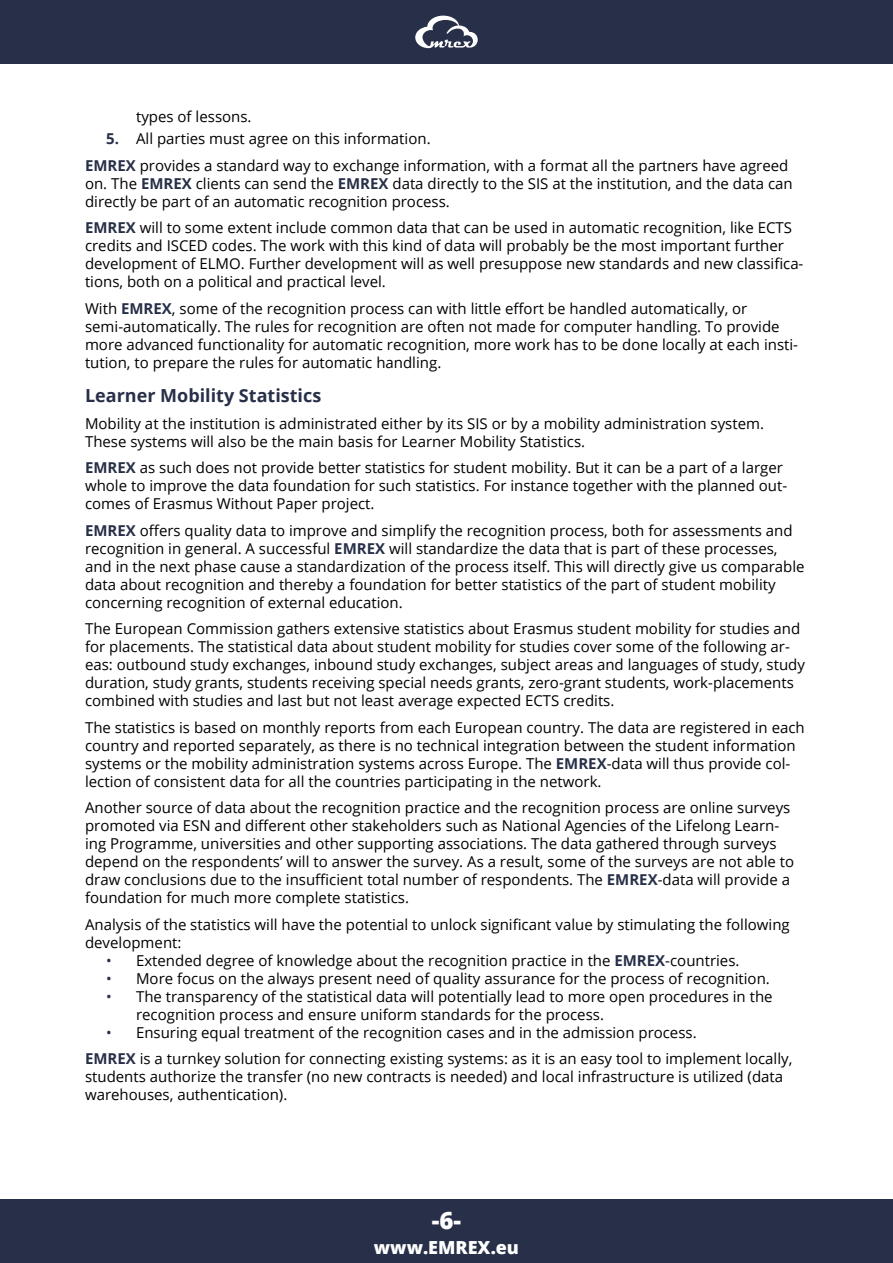
<style>
.page{position:relative;width:893px;height:1263px;background:#fff}
.page>*{position:absolute;margin:0;border:0;box-sizing:border-box;transform-origin:0 0}
.t1{font:800 24px "Open Sans";color:#fff}
.t2{font:700 18px "Open Sans";color:#283049}
.t3{font:800 18px "Open Sans";color:#fff}
.t4{font:15px/18px "Open Sans";color:#000}
.s1{font-weight:700;color:#283049}
.s2{color:#283049}
</style>
<div class="page">
<div style="left:0;top:1199px;width:893px;height:64px;background:#283049"></div>
<div style="left:0;top:0;width:893px;height:64px;background:#283049"></div>
<svg style="left:415px;top:16px;width:63px;height:32px"></svg>
<p class="t4" style="left:136px;top:107px;width:117px">types of lessons.</p>
<p class="t4" style="left:85px;top:125px;width:705px;line-height:26.5px;text-indent:21px"><span class="s1">5.</span> All parties must agree on this information.<br><span class="s1">EMREX</span> provides a standard way to exchange information, with a format all the partners have agreed</p>
<p class="t4" style="left:85px;top:174px;width:709px">on. The <span class="s1">EMREX</span> clients can send the <span class="s1">EMREX</span> data directly to the SIS at the institution, and the data can directly be part of an automatic recognition process.</p>
<p class="t4" style="left:85px;top:218px;width:720px"><span class="s1">EMREX</span> will to some extent include common data that can be used in automatic recognition, like ECTS credits and ISCED codes. The work with this kind of data will probably be the most important further development of ELMO. Further development will as well presuppose new standards and new classifica&shy;tions, both on a political and practical level.</p>
<p class="t4" style="left:85px;top:299px;width:714px">With <span class="s1">EMREX</span>, some of the recognition process can with little effort be handled automatically, or semi-automatically. The rules for recognition are often not made for computer handling. To provide more advanced functionality for automatic recognition, more work has to be done locally at each insti&shy;tution, to prepare the rules for automatic handling.</p>
<p class="t2" style="left:85px;top:383px;width:238px">Learner Mobility Statistics</p>
<p class="t4" style="left:85px;top:414px;width:680px">Mobility at the institution is administrated either by its SIS or by a mobility administration system.<br>These systems will also be the main basis for Learner Mobility Statistics.</p>
<p class="t4" style="left:85px;top:458px;width:704px"><span class="s1">EMREX</span> as such does not provide better statistics for student mobility. But it can be a part of a larger whole to improve the data foundation for such statistics. For instance together with the planned out&shy;comes of Erasmus Without Paper project.</p>
<p class="t4" style="left:85px;top:521px;width:721px"><span class="s1">EMREX</span> offers quality data to improve and simplify the recognition process, both for assessments and recognition in general. A successful <span class="s1">EMREX</span> will standardize the data that is part of these processes, and in the next phase cause a standardization of the process itself. This will directly give us comparable data about recognition and thereby a foundation for better statistics of the part of student mobility concerning recognition of external education.</p>
<p class="t4" style="left:85px;top:619px;width:721px">The European Commission gathers extensive statistics about Erasmus student mobility for studies and for placements. The statistical data about student mobility for studies cover some of the following ar&shy;eas: outbound study exchanges, inbound study exchanges, subject areas and languages of study, study duration, study grants, students receiving special needs grants, zero-grant students, work-placements combined with studies and last but not least average expected ECTS credits.</p>
<p class="t4" style="left:85px;top:718px;width:721px">The statistics is based on monthly reports from each European country. The data are registered in each country and reported separately, as there is no technical integration between the student information systems or the mobility administration systems across Europe. The <span class="s1">EMREX</span>-data will thus provide col&shy;lection of consistent data for all the countries participating in the network.</p>
<p class="t4" style="left:85px;top:798px;width:711px">Another source of data about the recognition practice and the recognition process are online surveys promoted via ESN and different other stakeholders such as National Agencies of the Lifelong Learn&shy;ing Programme, universities and other supporting associations. The data gathered through surveys depend on the respondents’ will to answer the survey. As a result, some of the surveys are not able to draw conclusions due to the insufficient total number of respondents. The <span class="s1">EMREX</span>-data will provide a foundation for much more complete statistics.</p>
<p class="t4" style="left:85px;top:915px;width:706px">Analysis of the statistics will have the potential to unlock significant value by stimulating the following development:</p>
<p class="t4" style="left:106px;top:951px;width:635px"><span class="s2">•</span> Extended degree of knowledge about the recognition practice in the <span class="s1">EMREX</span>-countries.</p>
<p class="t4" style="left:106px;top:969px;width:665px"><span class="s2">•</span> More focus on the always present need of quality assurance for the process of recognition.</p>
<p class="t4" style="left:136px;top:987px;width:638px;text-indent:-30px"><span class="s2">•</span> The transparency of the statistical data will potentially lead to more open procedures in the recognition process and ensure uniform standards for the process.</p>
<p class="t4" style="left:85px;top:1019px;width:709px;line-height:26.5px;text-indent:21px"><span class="s2">•</span> Ensuring equal treatment of the recognition cases and in the admission process.<br><span class="s1">EMREX</span> is a turnkey solution for connecting existing systems: as it is an easy tool to implement locally,</p>
<p class="t4" style="left:85px;top:1067px;width:700px">students authorize the transfer (no new contracts is needed) and local infrastructure is utilized (data warehouses, authentication).</p>
<h1 class="t1" style="left:432px;top:1202px;width:31px">-6-</h1>
<p class="t3" style="left:374px;top:1233px;width:147px">www.EMREX.eu</p>
</div>
